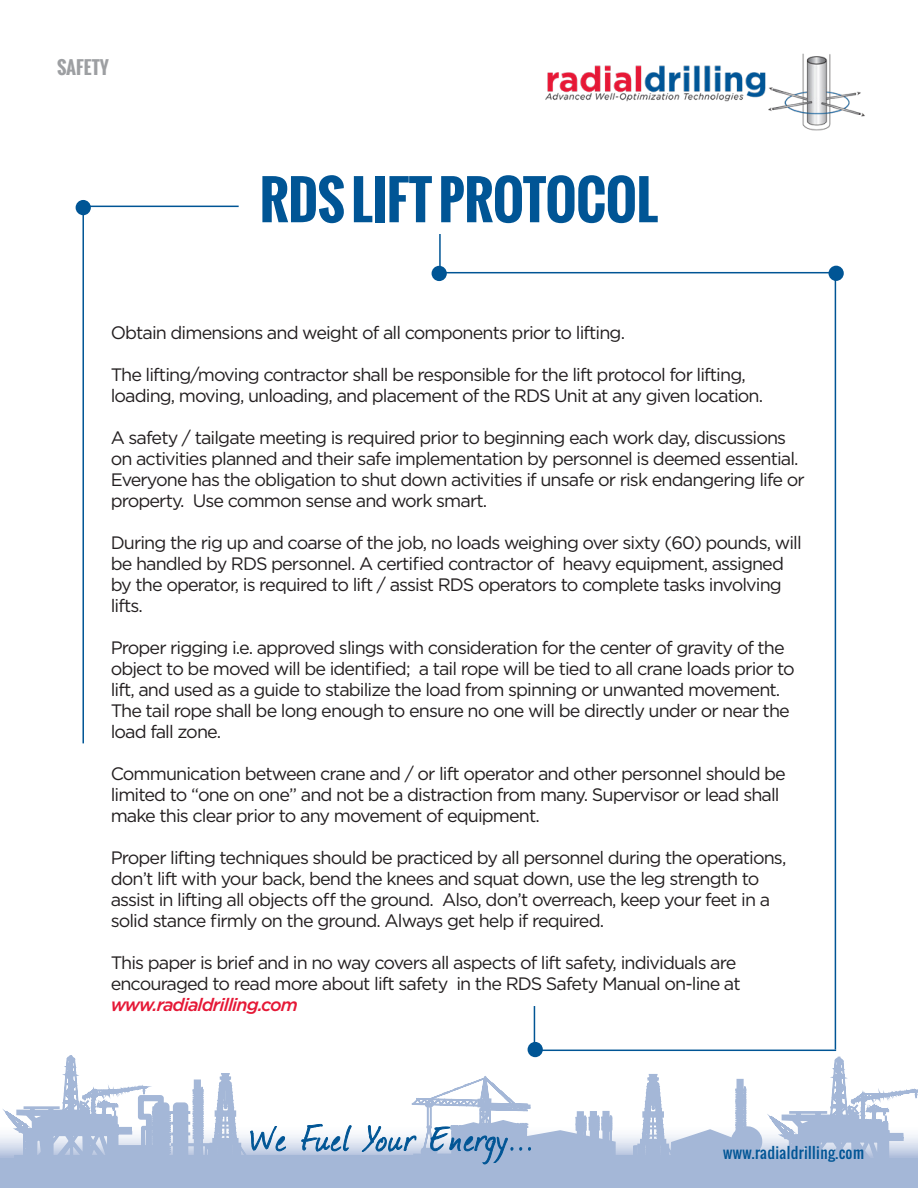
<style>
.page{position:relative;width:918px;height:1188px;background:#fff}
.page>*{position:absolute;margin:0;border:0;box-sizing:border-box;transform-origin:0 0}
.t1{font:700 52.5px "Oswald";letter-spacing:-.01em;color:#005595}
.t2{font:18px/21px "Gotham";letter-spacing:-.05em;color:#231f20}
.t3{font:italic 500 18px "Gotham";letter-spacing:-.05em;color:#e51836}
.t4{font:700 18px "Oswald";color:#9d9fa2}
.t5{font:15px "Oswald";letter-spacing:.025em;color:#005595}
</style>
<div class="page">
<hr style="left:439px;top:272px;width:396px;height:1px;background:#005595">
<hr style="left:82px;top:206px;width:2px;height:537px;background:#005595">
<hr style="left:835px;top:273px;width:1px;height:777px;background:#005595">
<div style="left:829px;top:266px;width:15px;height:15px;background:#005595;border-radius:50%"></div>
<div style="left:76px;top:200px;width:15px;height:15px;background:#005595;border-radius:50%"></div>
<svg style="left:286px;top:1123px;width:347px;height:32px"></svg>
<div style="left:14px;top:1155px;width:753px;height:8px;background:#a4b7d7"></div>
<div style="left:1px;top:1159px;width:916px;height:28px;background:#a4b7d7"></div>
<div style="left:0;top:1158px;width:918px;height:30px;border:2px solid #a4b7d7"></div>
<svg style="left:633px;top:1046px;width:285px;height:142px"></svg>
<svg style="left:0;top:1055px;width:286px;height:133px"></svg>
<svg style="left:301px;top:1124px;width:50px;height:28px"></svg>
<svg style="left:362px;top:1057px;width:254px;height:107px"></svg>
<img style="left:545px;top:53px;width:320px;height:78px">
<hr style="left:84px;top:206px;width:155px;height:1px;background:#005595">
<hr style="left:439px;top:234px;width:2px;height:45px;background:#005595">
<hr style="left:535px;top:1050px;width:301px;height:1px;background:#005595">
<div style="left:432px;top:266px;width:15px;height:15px;background:#005595;border-radius:50%"></div>
<div style="left:528px;top:1042px;width:15px;height:15px;background:#005595;border-radius:50%"></div>
<hr style="left:534px;top:1006px;width:1px;height:45px;background:#005595">
<p class="t4" style="left:57px;top:54px;width:53px">SAFETY</p>
<p class="t1" style="left:260px;top:161px;width:400px">RDS LIFT PROTOCOL</p>
<p class="t2" style="left:111px;top:321px;width:516px">Obtain dimensions and weight of all components prior to lifting.</p>
<p class="t2" style="left:111px;top:363px;width:637px">The lifting/moving contractor shall be responsible for the lift protocol for lifting,</p>
<p class="t2" style="left:111px;top:384px;width:654px">loading, moving, unloading, and placement of the RDS Unit at any given location.</p>
<p class="t2" style="left:111px;top:426px;width:696px">A safety / tailgate meeting is required prior to beginning each work day, discussions on activities planned and their safe implementation by personnel is deemed essential.<br>Everyone has the obligation to shut down activities if unsafe or risk endangering life or property. Use common sense and work smart.</p>
<p class="t2" style="left:111px;top:531px;width:693px">During the rig up and coarse of the job, no loads weighing over sixty (60) pounds, will be handled by RDS personnel. A certified contractor of heavy equipment, assigned by the operator, is required to lift / assist RDS operators to complete tasks involving lifts.</p>
<p class="t2" style="left:111px;top:636px;width:686px">Proper rigging i.e. approved slings with consideration for the center of gravity of the object to be moved will be identified; a tail rope will be tied to all crane loads prior to lift, and used as a guide to stabilize the load from spinning or unwanted movement.<br>The tail rope shall be long enough to ensure no one will be directly under or near the load fall zone.</p>
<p class="t2" style="left:111px;top:762px;width:677px">Communication between crane and / or lift operator and other personnel should be limited to “one on one” and not be a distraction from many. Supervisor or lead shall make this clear prior to any movement of equipment.</p>
<p class="t2" style="left:111px;top:846px;width:677px">Proper lifting techniques should be practiced by all personnel during the operations, don’t lift with your back, bend the knees and squat down, use the leg strength to</p>
<p class="t2" style="left:111px;top:888px;width:661px">assist in lifting all objects off the ground. Also, don’t overreach, keep your feet in a solid stance firmly on the ground. Always get help if required.</p>
<p class="t2" style="left:111px;top:951px;width:627px">This paper is brief and in no way covers all aspects of lift safety, individuals are</p>
<p class="t2" style="left:111px;top:972px;width:631px">encouraged to read more about lift safety in the RDS Safety Manual on-line at</p>
<p class="t3" style="left:111px;top:992px;width:189px">www.radialdrilling.com</p>
<p class="t5" style="left:723px;top:1141px;width:142px">www.radialdrilling.com</p>
</div>
